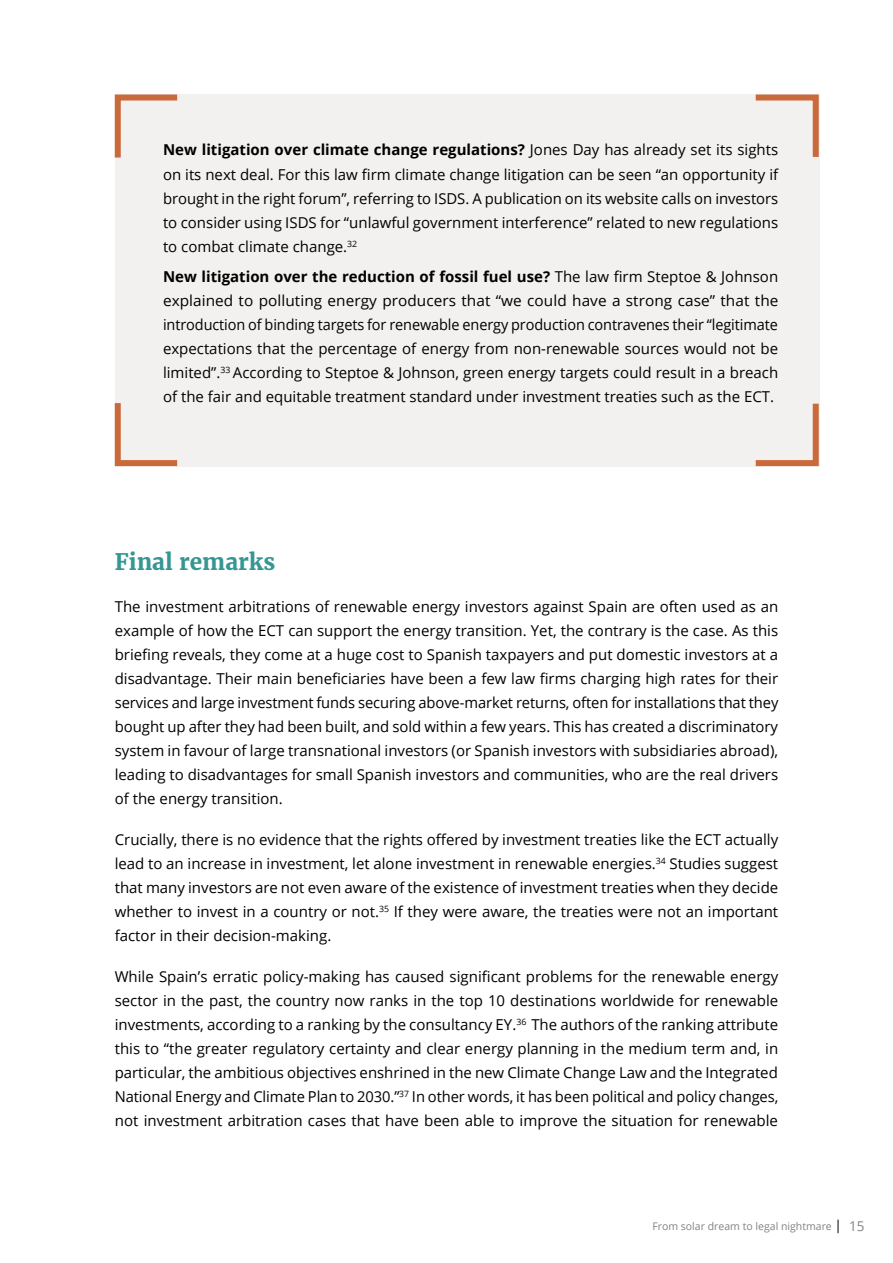
<style>
.page{position:relative;width:893px;height:1263px;background:#fff}
.page>*{position:absolute;margin:0;border:0;box-sizing:border-box;transform-origin:0 0}
.t1{font:700 22.5px "Merriweather";color:#359692}
.t2{font:15px/24px "Open Sans";color:#000;text-align:justify}
.t3{font:10.5px "Open Sans";color:#808285}
.s1{font-weight:700}
.s2{font-size:13.5px;color:#000}
.s3{font-size:13.5px}
</style>
<div class="page">
<div style="left:115px;top:94px;width:704px;height:373px;background:#f2f1ef"></div>
<svg style="left:114px;top:403px;width:64px;height:64px"></svg>
<svg style="left:755px;top:398px;width:65px;height:69px"></svg>
<svg style="left:114px;top:94px;width:64px;height:64px"></svg>
<svg style="left:755px;top:94px;width:65px;height:69px"></svg>
<p class="t2" style="left:163px;top:138px;width:617px"><span class="s1">New litigation over climate change regulations?</span> Jones Day has already set its sights on its next deal. For this law firm climate change litigation can be seen “an opportunity if brought in the right forum”, referring to ISDS. A publication on its website calls on investors to consider using ISDS for “unlawful government interference” related to new regulations to combat climate change.<sup>32</sup></p>
<p class="t2" style="left:163px;top:264px;width:617px"><span class="s1">New litigation over the reduction of fossil fuel use?</span> The law firm Steptoe &amp; Johnson explained to polluting energy producers that “we could have a strong case” that the introduction of binding targets for renewable energy production contravenes their “legitimate expectations that the percentage of energy from non-renewable sources would not be limited”.<sup>33</sup> According to Steptoe &amp; Johnson, green energy targets could result in a breach of the fair and equitable treatment standard under investment treaties such as the ECT.</p>
<h1 class="t1" style="left:115px;top:548px;width:162px">Final remarks</h1>
<p class="t2" style="left:115px;top:594px;width:665px">The investment arbitrations of renewable energy investors against Spain are often used as an example of how the ECT can support the energy transition. Yet, the contrary is the case. As this briefing reveals, they come at a huge cost to Spanish taxpayers and put domestic investors at a disadvantage. Their main beneficiaries have been a few law firms charging high rates for their services and large investment funds securing above-market returns, often for installations that they bought up after they had been built, and sold within a few years. This has created a discriminatory system in favour of large transnational investors (or Spanish investors with subsidiaries abroad), leading to disadvantages for small Spanish investors and communities, who are the real drivers of the energy transition.</p>
<p class="t2" style="left:115px;top:827px;width:665px">Crucially, there is no evidence that the rights offered by investment treaties like the ECT actually lead to an increase in investment, let alone investment in renewable energies.<sup>34</sup> Studies suggest that many investors are not even aware of the existence of investment treaties when they decide whether to invest in a country or not.<sup>35</sup> If they were aware, the treaties were not an important factor in their decision-making.</p>
<p class="t2" style="left:115px;top:964px;width:665px">While Spain’s erratic policy-making has caused significant problems for the renewable energy sector in the past, the country now ranks in the top 10 destinations worldwide for renewable investments, according to a ranking by the consultancy EY.<sup>36</sup> The authors of the ranking attribute this to “the greater regulatory certainty and clear energy planning in the medium term and, in particular, the ambitious objectives enshrined in the new Climate Change Law and the Integrated National Energy and Climate Plan to 2030.”<sup>37</sup> In other words, it has been political and policy changes, not investment arbitration cases that have been able to improve the situation for renewable</p>
<p class="t3" style="left:652px;top:1218px;width:214px">From solar dream to legal nightmare <span class="s2">|</span> <span class="s3">15</span></p>
</div>
